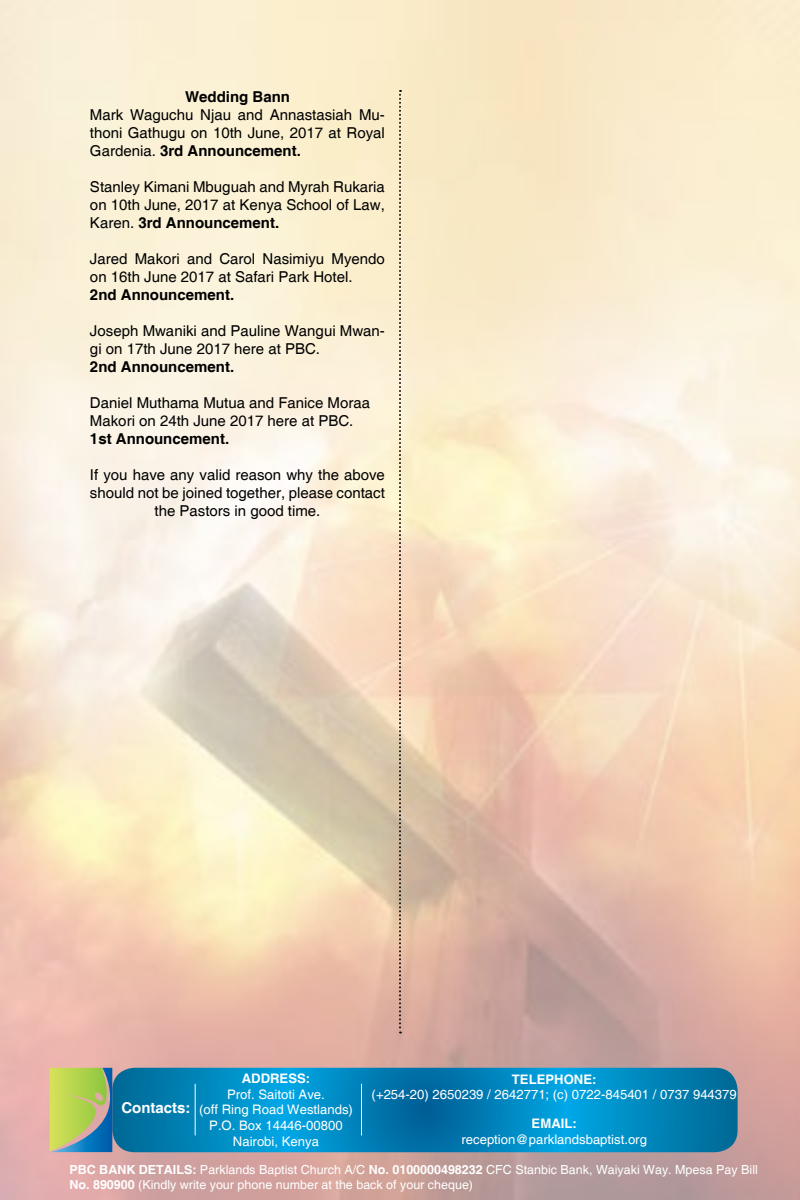
<style>
.page{position:relative;width:800px;height:1200px;background:#fff}
.page>*{position:absolute;margin:0;border:0;box-sizing:border-box;transform-origin:0 0}
.t1{font:15px/18px "Helvetica";color:#000}
.t2{font:700 15px "Helvetica";color:#000}
.t3{font:700 15px "Helvetica";color:#fff}
.t4{font:13px/15.8px "Helvetica";color:#fff;text-align:center}
.t5{font:700 13px "Helvetica";color:#fff}
.t6{font:12.5px/15px "Helvetica";color:#fff}
.s1{font-weight:700}
</style>
<div class="page">
<img style="left:0;top:0;width:800px;height:1200px">
<svg style="left:112px;top:1068px;width:626px;height:84px;background:#0185bc"></svg>
<svg style="left:50px;top:1068px;width:62px;height:84px;background:#97ba70"></svg>
<hr style="left:195px;top:1084px;width:1px;height:51px;background:#fff">
<hr style="left:361px;top:1084px;width:1px;height:51px;background:#fff">
<svg style="left:399px;top:90px;width:2px;height:943px;background:#9d8e7b"></svg>
<p class="t2" style="left:185px;top:87px;width:106px">Wedding Bann</p>
<p class="t1" style="left:90px;top:106px;width:296px;text-align:justify">Mark Waguchu Njau and Annastasiah Mu&shy;thoni Gathugu on 10th June, 2017 at Royal Gardenia. <span class="s1">3rd Announcement.</span></p>
<p class="t1" style="left:90px;top:178px;width:296px;text-align:justify">Stanley Kimani Mbuguah and Myrah Rukaria on 10th June, 2017 at Kenya School of Law, Karen. <span class="s1">3rd Announcement.</span></p>
<p class="t1" style="left:90px;top:250px;width:296px">Jared Makori and Carol Nasimiyu Myendo on 16th June 2017 at Safari Park Hotel.</p>
<p class="t2" style="left:90px;top:285px;width:146px">2nd Announcement.</p>
<p class="t1" style="left:90px;top:322px;width:296px">Joseph Mwaniki and Pauline Wangui Mwan&shy;gi on 17th June 2017 here at PBC.</p>
<p class="t2" style="left:90px;top:357px;width:146px">2nd Announcement.</p>
<p class="t1" style="left:90px;top:394px;width:282px">Daniel Muthama Mutua and Fanice Moraa<br>Makori on 24th June 2017 here at PBC.</p>
<p class="t2" style="left:90px;top:429px;width:141px">1st Announcement.</p>
<p class="t1" style="left:90px;top:466px;width:296px;text-align:center">If you have any valid reason why the above should not be joined together, please contact the Pastors in good time.</p>
<p class="t3" style="left:121px;top:1099px;width:71px">Contacts:</p>
<p class="t5" style="left:242px;top:1070px;width:70px">ADDRESS:</p>
<p class="t4" style="left:199px;top:1087px;width:155px">Prof. Saitoti Ave.<br>(off Ring Road Westlands)<br>P.O. Box 14446-00800<br>Nairobi, Kenya</p>
<p class="t5" style="left:512px;top:1071px;width:86px">TELEPHONE:</p>
<p class="t4" style="left:372px;top:1087px;width:367px">(+254-20) 2650239 / 2642771; (c) 0722-845401 / 0737 944379</p>
<p class="t5" style="left:532px;top:1116px;width:47px">EMAIL:</p>
<p class="t4" style="left:462px;top:1132px;width:187px">reception@parklandsbaptist.org</p>
<p class="t6" style="left:69px;top:1163px;width:690px"><span class="s1">PBC BANK DETAILS:</span> Parklands Baptist Church A/C <span class="s1">No. 0100000498232</span> CFC Stanbic Bank, Waiyaki Way. Mpesa Pay Bill<br><span class="s1">No. 890900</span> (Kindly write your phone number at the back of your cheque)</p>
</div>
